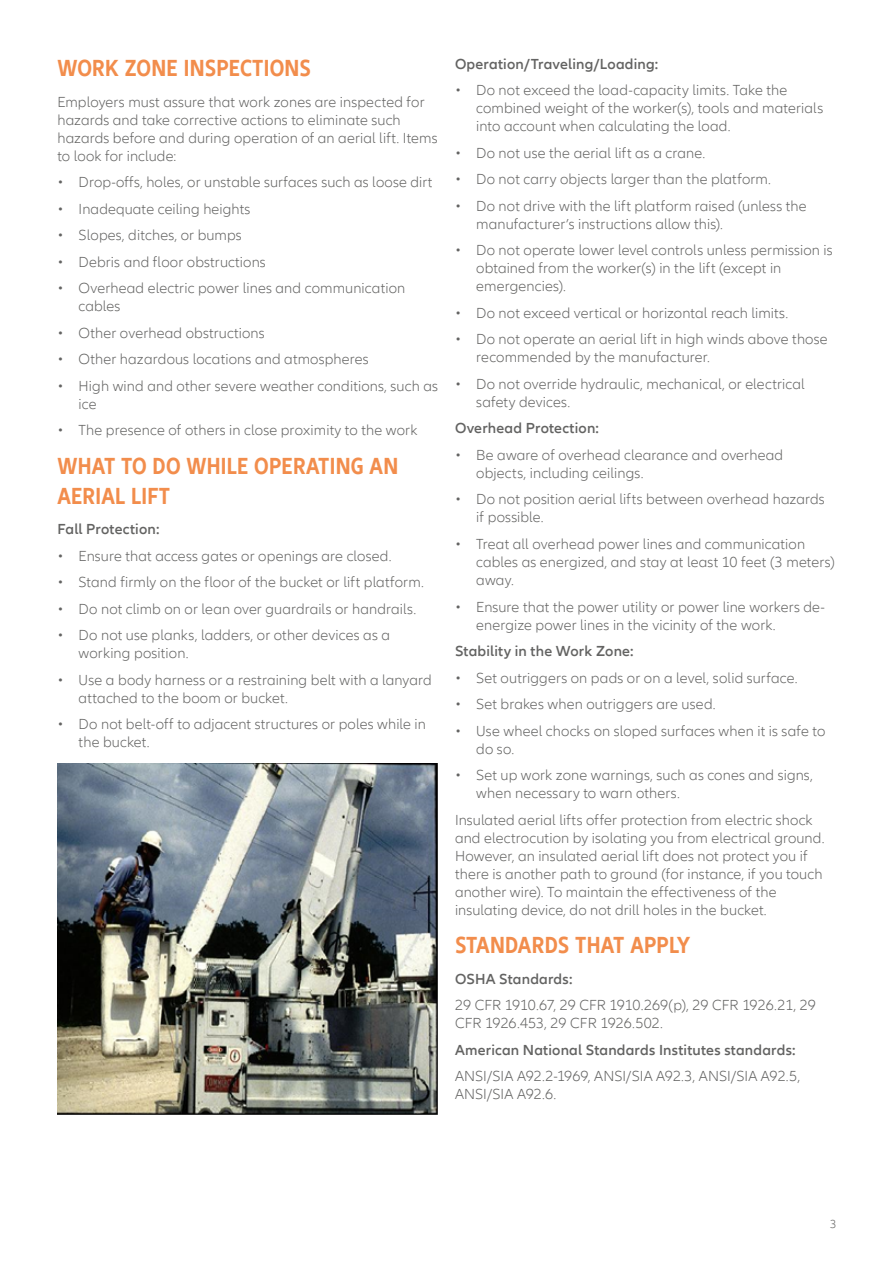
<style>
.page{position:relative;width:893px;height:1263px;background:#fff}
.page>*{position:absolute;margin:0;border:0;box-sizing:border-box;transform-origin:0 0}
.t1{font:700 condensed 24px/30px "Allianz Neo";letter-spacing:.01em;color:#f28d4c}
.t2{font:300 15px/18px "Allianz Neo";letter-spacing:.01em;color:#636362}
.t3{font:600 15px "Allianz Neo";letter-spacing:.01em;color:#636362}
.t4{font:300 12px "Allianz Neo";color:#636362}
</style>
<div class="page">
<img style="left:57px;top:764px;width:381px;height:351px">
<h1 class="t1" style="left:57px;top:53px;width:255px">WORK ZONE INSPECTIONS</h1>
<p class="t2" style="left:57px;top:93px;width:382px">Employers must assure that work zones are inspected for hazards and take corrective actions to eliminate such hazards before and during operation of an aerial lift. Items to look for include:</p>
<p class="t2" style="left:57px;top:173px;width:376px">• Drop-offs, holes, or unstable surfaces such as loose dirt</p>
<p class="t2" style="left:57px;top:200px;width:194px">• Inadequate ceiling heights</p>
<p class="t2" style="left:57px;top:226px;width:186px">• Slopes, ditches, or bumps</p>
<p class="t2" style="left:57px;top:253px;width:210px">• Debris and floor obstructions</p>
<p class="t2" style="left:79px;top:279px;width:328px;text-indent:-21px">• Overhead electric power lines and communication cables</p>
<p class="t2" style="left:57px;top:324px;width:209px">• Other overhead obstructions</p>
<p class="t2" style="left:57px;top:350px;width:313px">• Other hazardous locations and atmospheres</p>
<p class="t2" style="left:79px;top:377px;width:361px;text-indent:-21px">• High wind and other severe weather conditions, such as ice</p>
<p class="t2" style="left:57px;top:421px;width:362px">• The presence of others in close proximity to the work</p>
<h1 class="t1" style="left:57px;top:451px;width:342px">WHAT TO DO WHILE OPERATING AN<br>AERIAL LIFT</h1>
<p class="t3" style="left:57px;top:521px;width:104px">Fall Protection:</p>
<p class="t2" style="left:57px;top:547px;width:336px">• Ensure that access gates or openings are closed.</p>
<p class="t2" style="left:57px;top:574px;width:368px">• Stand firmly on the floor of the bucket or lift platform.</p>
<p class="t2" style="left:57px;top:600px;width:360px">• Do not climb on or lean over guardrails or handrails.</p>
<p class="t2" style="left:79px;top:627px;width:313px;text-indent:-21px">• Do not use planks, ladders, or other devices as a working position.</p>
<p class="t2" style="left:79px;top:671px;width:355px;text-indent:-21px">• Use a body harness or a restraining belt with a lanyard attached to the boom or bucket.</p>
<p class="t2" style="left:79px;top:716px;width:349px;text-indent:-21px">• Do not belt-off to adjacent structures or poles while in the bucket.</p>
<p class="t3" style="left:455px;top:55px;width:205px">Operation/Traveling/Loading:</p>
<p class="t2" style="left:476px;top:82px;width:349px;text-indent:-21px">• Do not exceed the load-capacity limits. Take the combined weight of the worker(s), tools and materials into account when calculating the load.</p>
<p class="t2" style="left:455px;top:144px;width:252px">• Do not use the aerial lift as a crane.</p>
<p class="t2" style="left:455px;top:171px;width:318px">• Do not carry objects larger than the platform.</p>
<p class="t2" style="left:476px;top:197px;width:332px;text-indent:-21px">• Do not drive with the lift platform raised (unless the manufacturer’s instructions allow this).</p>
<p class="t2" style="left:476px;top:242px;width:358px;text-indent:-21px">• Do not operate lower level controls unless permission is obtained from the worker(s) in the lift (except in emergencies).</p>
<p class="t2" style="left:455px;top:304px;width:335px">• Do not exceed vertical or horizontal reach limits.</p>
<p class="t2" style="left:476px;top:331px;width:353px;text-indent:-21px">• Do not operate an aerial lift in high winds above those recommended by the manufacturer.</p>
<p class="t2" style="left:476px;top:375px;width:330px;text-indent:-21px">• Do not override hydraulic, mechanical, or electrical safety devices.</p>
<p class="t3" style="left:455px;top:420px;width:145px">Overhead Protection:</p>
<p class="t2" style="left:476px;top:446px;width:308px;text-indent:-21px">• Be aware of overhead clearance and overhead objects, including ceilings.</p>
<p class="t2" style="left:476px;top:491px;width:350px;text-indent:-21px">• Do not position aerial lifts between overhead hazards if possible.</p>
<p class="t2" style="left:476px;top:535px;width:360px;text-indent:-21px">• Treat all overhead power lines and communication cables as energized, and stay at least 10 feet (3 meters) away.</p>
<p class="t2" style="left:476px;top:598px;width:350px;text-indent:-21px">• Ensure that the power utility or power line workers de&shy;energize power lines in the vicinity of the work.</p>
<p class="t3" style="left:455px;top:642px;width:180px">Stability in the Work Zone:</p>
<p class="t2" style="left:455px;top:669px;width:344px">• Set outriggers on pads or on a level, solid surface.</p>
<p class="t2" style="left:455px;top:695px;width:262px">• Set brakes when outriggers are used.</p>
<p class="t2" style="left:476px;top:722px;width:351px;text-indent:-21px">• Use wheel chocks on sloped surfaces when it is safe to do so.</p>
<p class="t2" style="left:476px;top:766px;width:338px;text-indent:-21px">• Set up work zone warnings, such as cones and signs, when necessary to warn others.</p>
<p class="t2" style="left:455px;top:811px;width:371px">Insulated aerial lifts offer protection from electric shock and electrocution by isolating you from electrical ground.<br>However, an insulated aerial lift does not protect you if there is another path to ground (for instance, if you touch another wire). To maintain the effectiveness of the insulating device, do not drill holes in the bucket.</p>
<h1 class="t1" style="left:455px;top:931px;width:237px">STANDARDS THAT APPLY</h1>
<p class="t3" style="left:455px;top:970px;width:119px">OSHA Standards:</p>
<p class="t2" style="left:455px;top:997px;width:362px">29 CFR 1910.67, 29 CFR 1910.269(p), 29 CFR 1926.21, 29<br>CFR 1926.453, 29 CFR 1926.502.</p>
<p class="t3" style="left:455px;top:1041px;width:342px">American National Standards Institutes standards:</p>
<p class="t2" style="left:455px;top:1068px;width:347px">ANSI/SIA A92.2-1969, ANSI/SIA A92.3, ANSI/SIA A92.5,<br>ANSI/SIA A92.6.</p>
<p class="t4" style="left:830px;top:1217px;width:8px">3</p>
</div>
